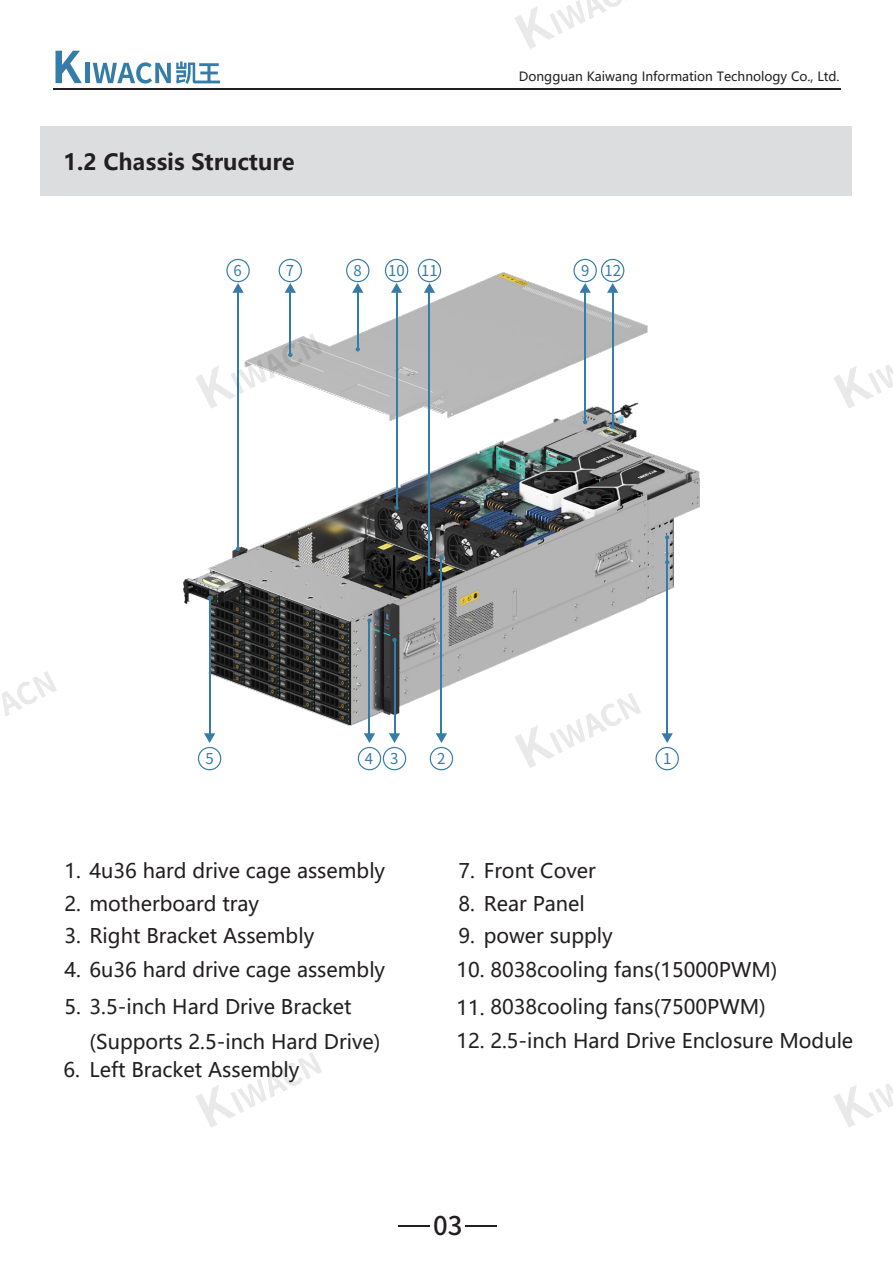
<style>
.page{position:relative;width:893px;height:1263px;background:#fff}
.page>*{position:absolute;margin:0;border:0;box-sizing:border-box;transform-origin:0 0}
.t1{font:500 25.8px "Source Han Sans SC";color:#231f20}
.t2{font:700 22.05px "Microsoft Ya Hei";color:#231f20}
.t3{font:19.95px/34.2px "Microsoft Ya Hei";color:#231f20}
.t4{font:15px "Source Han Sans SC";color:#357ca8}
.t5{font:12.6px "Microsoft Ya Hei";color:#231f20}
</style>
<div class="page">
<div style="left:41px;top:126px;width:811px;height:70px;background:#dcdddf"></div>
<svg style="left:55px;top:51px;width:27px;height:32px"></svg>
<hr style="left:86px;top:63px;width:4px;height:20px;background:#357ca8">
<svg style="left:93px;top:61px;width:127px;height:23px"></svg>
<hr style="left:54px;top:89px;width:787px;height:1px;background:#231f20">
<hr style="left:399px;top:1225px;width:31px;height:2px;background:#231f20">
<hr style="left:465px;top:1225px;width:31px;height:2px;background:#231f20">
<img style="left:183px;top:272px;width:517px;height:454px">
<hr style="left:357px;top:291px;width:1px;height:58px;background:#357ca8">
<hr style="left:584px;top:291px;width:2px;height:130px;background:#357ca8">
<hr style="left:612px;top:290px;width:1px;height:136px;background:#357ca8">
<svg style="left:610px;top:424px;width:5px;height:5px"></svg>
<hr style="left:237px;top:290px;width:2px;height:261px;background:#357ca8">
<hr style="left:290px;top:290px;width:1px;height:65px;background:#357ca8">
<svg style="left:279px;top:259px;width:23px;height:34px"></svg>
<svg style="left:226px;top:259px;width:24px;height:34px"></svg>
<svg style="left:346px;top:259px;width:23px;height:34px"></svg>
<svg style="left:573px;top:259px;width:51px;height:34px"></svg>
<hr style="left:396px;top:290px;width:1px;height:218px;background:#357ca8">
<svg style="left:385px;top:259px;width:23px;height:34px"></svg>
<svg style="left:394px;top:506px;width:5px;height:4px"></svg>
<svg style="left:418px;top:259px;width:23px;height:34px"></svg>
<hr style="left:429px;top:290px;width:1px;height:283px;background:#357ca8">
<svg style="left:427px;top:571px;width:5px;height:5px"></svg>
<svg style="left:198px;top:733px;width:23px;height:37px"></svg>
<hr style="left:209px;top:598px;width:1px;height:138px;background:#357ca8">
<svg style="left:207px;top:596px;width:5px;height:4px"></svg>
<hr style="left:394px;top:640px;width:1px;height:96px;background:#357ca8">
<svg style="left:392px;top:638px;width:5px;height:4px"></svg>
<svg style="left:358px;top:733px;width:48px;height:37px"></svg>
<hr style="left:369px;top:621px;width:1px;height:115px;background:#357ca8">
<svg style="left:367px;top:618px;width:5px;height:5px"></svg>
<svg style="left:430px;top:733px;width:23px;height:37px"></svg>
<hr style="left:441px;top:558px;width:1px;height:178px;background:#357ca8">
<svg style="left:439px;top:556px;width:5px;height:4px"></svg>
<svg style="left:655px;top:733px;width:24px;height:37px"></svg>
<hr style="left:667px;top:537px;width:1px;height:199px;background:#357ca8">
<svg style="left:665px;top:535px;width:4px;height:4px"></svg>
<svg style="left:665px;top:560px;width:4px;height:4px"></svg>
<svg style="left:356px;top:347px;width:4px;height:4px"></svg>
<svg style="left:583px;top:420px;width:4px;height:4px"></svg>
<svg style="left:834px;top:364px;width:59px;height:44px"></svg>
<svg style="left:834px;top:1084px;width:59px;height:44px"></svg>
<svg style="left:195px;top:333px;width:127px;height:76px"></svg>
<svg style="left:515px;top:0;width:112px;height:49px"></svg>
<svg style="left:196px;top:1053px;width:126px;height:75px"></svg>
<svg style="left:514px;top:693px;width:127px;height:75px"></svg>
<svg style="left:2px;top:671px;width:55px;height:45px"></svg>
<p class="t2" style="left:63px;top:146px;width:233px">1.2 Chassis Structure</p>
<p class="t5" style="left:519px;top:68px;width:322px">Dongguan Kaiwang Information Technology Co., Ltd.</p>
<p class="t4" style="left:233px;top:262px;width:10px">6</p>
<p class="t4" style="left:286px;top:262px;width:10px">7</p>
<p class="t4" style="left:354px;top:262px;width:10px">8</p>
<p class="t4" style="left:421px;top:262px;width:18px">11</p>
<p class="t4" style="left:581px;top:262px;width:41px">9 12</p>
<p class="t4" style="left:388px;top:262px;width:18px">10</p>
<p class="t4" style="left:205px;top:750px;width:10px">5</p>
<p class="t4" style="left:365px;top:750px;width:35px">4 3</p>
<p class="t4" style="left:437px;top:750px;width:10px">2</p>
<p class="t4" style="left:663px;top:750px;width:10px">1</p>
<p class="t3" style="left:64px;top:853px;width:322px">1. 4u36 hard drive cage assembly</p>
<p class="t3" style="left:64px;top:886px;width:196px">2. motherboard tray</p>
<p class="t3" style="left:64px;top:918px;width:251px">3. Right Bracket Assembly</p>
<p class="t3" style="left:64px;top:951px;width:322px">4. 6u36 hard drive cage assembly</p>
<p class="t3" style="left:90px;top:989px;width:292px;text-indent:-25px">5. 3.5-inch Hard Drive Bracket (Supports 2.5-inch Hard Drive)</p>
<p class="t3" style="left:63px;top:1052px;width:237px">6. Left Bracket Assembly</p>
<p class="t3" style="left:458px;top:853px;width:139px">7. Front Cover</p>
<p class="t3" style="left:458px;top:886px;width:128px">8. Rear Panel</p>
<p class="t3" style="left:458px;top:918px;width:156px">9. power supply</p>
<p class="t3" style="left:456px;top:951px;width:323px">10. 8038cooling fans(15000PWM)</p>
<p class="t3" style="left:456px;top:989px;width:311px">11. 8038cooling fans(7500PWM)</p>
<p class="t3" style="left:456px;top:1023px;width:398px">12. 2.5-inch Hard Drive Enclosure Module</p>
<p class="t1" style="left:433px;top:1211px;width:31px">03</p>
</div>
